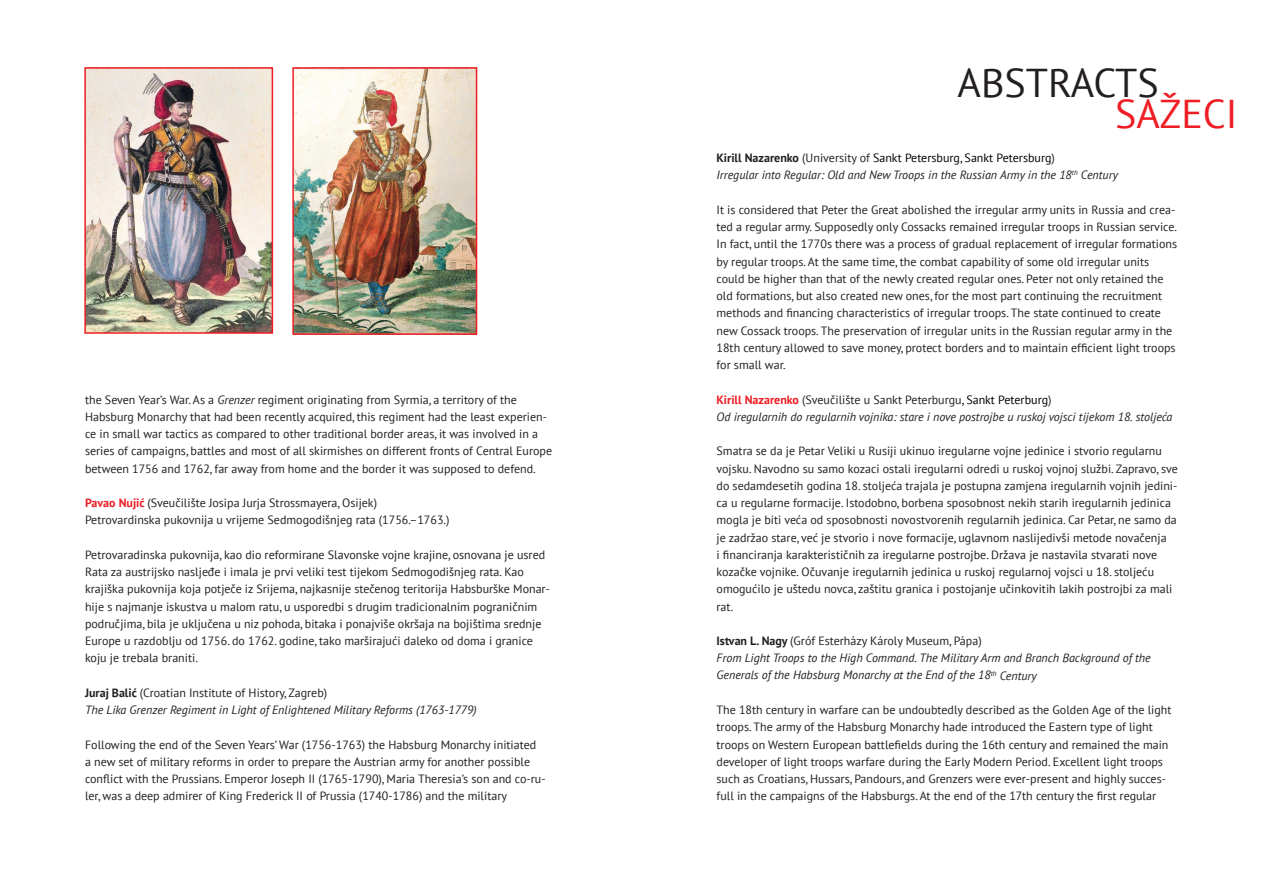
<style>
.page{position:relative;width:1263px;height:893px;background:#fff}
.page>*{position:absolute;margin:0;border:0;box-sizing:border-box;transform-origin:0 0}
.t1{font:40.2px "PT Sans";color:#231f20}
.t2{font:40.2px "PT Sans";color:#ee1d23}
.t3{font:12px/17.2px "PT Sans";color:#231f20}
.t4{font:italic 12px/17.2px "PT Sans";color:#231f20}
.s1{font-style:italic}
.s2{font-weight:700;color:#ee1d23}
.s3{font-weight:700;font-style:normal}
.s4{font-style:normal}
.s5{font-style:normal;color:#000001}
.s6{font-weight:700;font-style:normal;color:#ee1d23}
</style>
<div class="page">
<img style="left:295px;top:70px;width:179px;height:262px">
<div style="left:292px;top:67px;width:185px;height:268px;border:2px solid #ee1d23"></div>
<img style="left:87px;top:70px;width:183px;height:261px">
<div style="left:84px;top:67px;width:189px;height:267px;border:2px solid #ee1d23"></div>
<p class="t3" style="left:85px;top:390px;width:469px">the Seven Year’s War. As a <span class="s1">Grenzer</span> regiment originating from Syrmia, a territory of the Habsburg Monarchy that had been recently acquired, this regiment had the least experien&shy;ce in small war tactics as compared to other traditional border areas, it was involved in a series of campaigns, battles and most of all skirmishes on different fronts of Central Europe between 1756 and 1762, far away from home and the border it was supposed to defend.</p>
<p class="t3" style="left:85px;top:494px;width:366px"><span class="s2">Pavao Nujić</span> (Sveučilište Josipa Jurja Strossmayera, Osijek)<br>Petrovardinska pukovnija u vrijeme Sedmogodišnjeg rata (1756.–1763.)</p>
<p class="t3" style="left:85px;top:546px;width:466px">Petrovaradinska pukovnija, kao dio reformirane Slavonske vojne krajine, osnovana je usred Rata za austrijsko nasljeđe i imala je prvi veliki test tijekom Sedmogodišnjeg rata. Kao krajiška pukovnija koja potječe iz Srijema, najkasnije stečenog teritorija Habsburške Monar&shy;hije s najmanje iskustva u malom ratu, u usporedbi s drugim tradicionalnim pograničnim područjima, bila je uključena u niz pohoda, bitaka i ponajviše okršaja na bojištima srednje Europe u razdoblju od 1756. do 1762. godine, tako marširajući daleko od doma i granice koju je trebala braniti.</p>
<p class="t4" style="left:85px;top:684px;width:393px"><span class="s3">Juraj Balić</span> <span class="s4">(Croatian Institute of History, Zagreb)<br></span>The Lika Grenzer Regiment in Light of Enlightened Military Reforms (1763-1779)</p>
<p class="t3" style="left:85px;top:735px;width:462px">Following the end of the Seven Years’ War (1756-1763) the Habsburg Monarchy initiated<br>a new set of military reforms in order to prepare the Austrian army for another possible conflict with the Prussians. Emperor Joseph II (1765-1790), Maria Theresia’s son and co-ru&shy;ler, was a deep admirer of King Frederick II of Prussia (1740-1786) and the military</p>
<h1 class="t1" style="left:957px;top:57px;width:203px">ABSTRACTS</h1>
<h1 class="t2" style="left:1115px;top:88px;width:124px">SAŽECI</h1>
<p class="t4" style="left:716px;top:149px;width:403px"><span class="s3">Kirill Nazarenko</span> <span class="s4">(University of</span> <span class="s5">Sankt Petersburg, Sankt Petersburg</span><span class="s4">)<br></span>Irregular into Regular: Old and New Troops in the Russian Army in the 18<sup>th</sup> Century</p>
<p class="t3" style="left:716px;top:201px;width:462px">It is considered that Peter the Great abolished the irregular army units in Russia and crea&shy;ted a regular army. Supposedly only Cossacks remained irregular troops in Russian service.<br>In fact, until the 1770s there was a process of gradual replacement of irregular formations by regular troops. At the same time, the combat capability of some old irregular units could be higher than that of the newly created regular ones. Peter not only retained the old formations, but also created new ones, for the most part continuing the recruitment methods and financing characteristics of irregular troops. The state continued to create new Cossack troops. The preservation of irregular units in the Russian regular army in the 18th century allowed to save money, protect borders and to maintain efficient light troops for small war.</p>
<p class="t4" style="left:716px;top:390px;width:457px"><span class="s6">Kirill Nazarenko</span> <span class="s4">(Sveučilište u Sankt Peterburgu</span><span class="s5">, Sankt Peterburg</span><span class="s4">)<br></span>Od iregularnih do regularnih vojnika: stare i nove postrojbe u ruskoj vojsci tijekom 18. stoljeća</p>
<p class="t3" style="left:716px;top:442px;width:463px">Smatra se da je Petar Veliki u Rusiji ukinuo iregularne vojne jedinice i stvorio regularnu vojsku. Navodno su samo kozaci ostali iregularni odredi u ruskoj vojnoj službi. Zapravo, sve do sedamdesetih godina 18. stoljeća trajala je postupna zamjena iregularnih vojnih jedini&shy;ca u regularne formacije. Istodobno, borbena sposobnost nekih starih iregularnih jedinica mogla je biti veća od sposobnosti novostvorenih regularnih jedinica. Car Petar, ne samo da je zadržao stare, već je stvorio i nove formacije, uglavnom naslijedivši metode novačenja<br>i financiranja karakterističnih za iregularne postrojbe. Država je nastavila stvarati nove kozačke vojnike. Očuvanje iregularnih jedinica u ruskoj regularnoj vojsci u 18. stoljeću omogućilo je uštedu novca, zaštitu granica i postojanje učinkovitih lakih postrojbi za mali rat.</p>
<p class="t4" style="left:716px;top:632px;width:436px"><span class="s3">Istvan L. Nagy</span> <span class="s4">(Gróf Esterházy Károly Museum, Pápa)<br></span>From Light Troops to the High Command. The Military Arm and Branch Background of the<br>Generals of the Habsburg Monarchy at the End of the 18<sup>th</sup> Century</p>
<p class="t3" style="left:716px;top:701px;width:456px">The 18th century in warfare can be undoubtedly described as the Golden Age of the light troops. The army of the Habsburg Monarchy hade introduced the Eastern type of light troops on Western European battlefields during the 16th century and remained the main developer of light troops warfare during the Early Modern Period. Excellent light troops such as Croatians, Hussars, Pandours, and Grenzers were ever-present and highly succes&shy;full in the campaigns of the Habsburgs. At the end of the 17th century the first regular</p>
</div>
